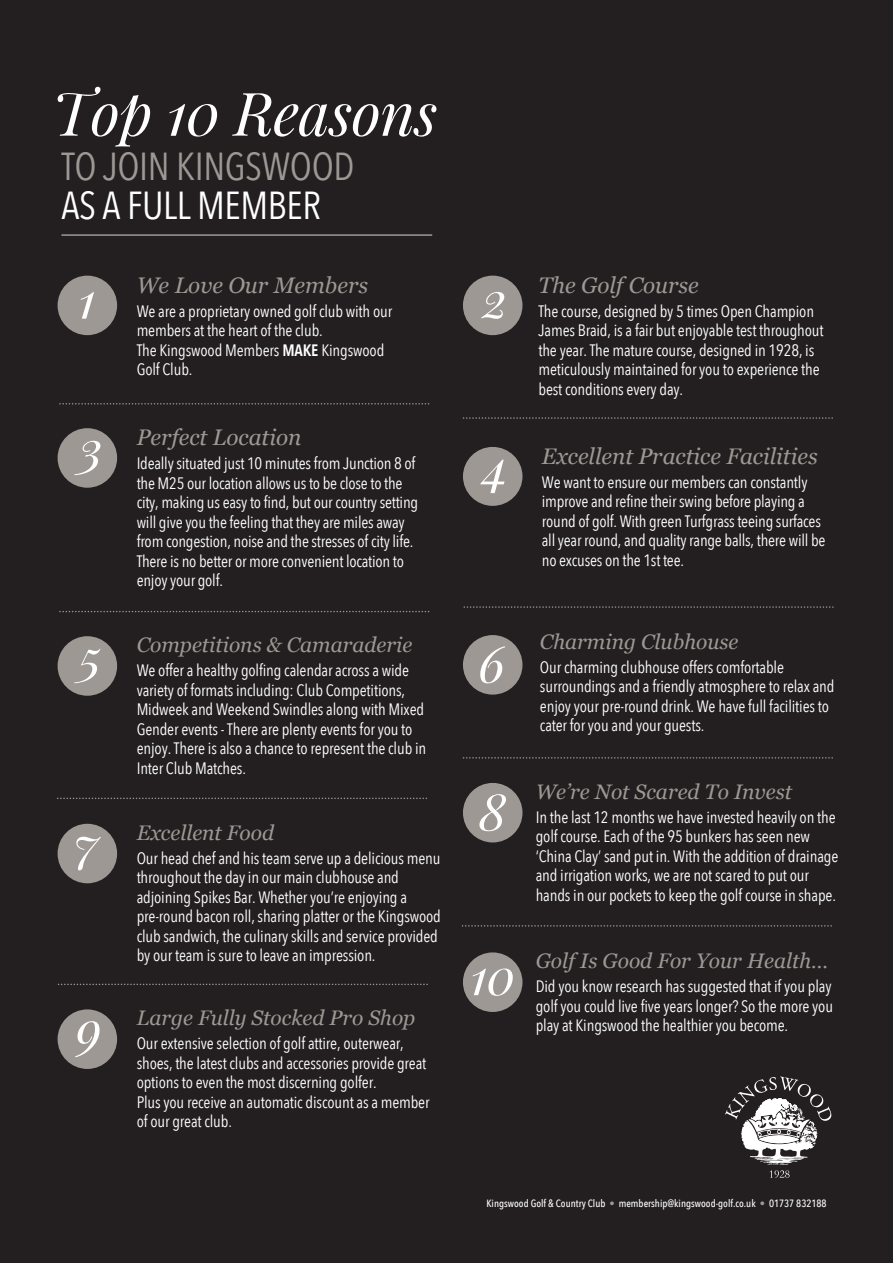
<style>
.page{position:relative;width:893px;height:1263px;background:#231f20}
.page>*{position:absolute;margin:0;border:0;box-sizing:border-box;transform-origin:0 0}
.t1{font:italic 60px "Playfair Display";letter-spacing:-.01em;color:#fff}
.t2{font:39px "Avenir Next Condensed";letter-spacing:-.01em;color:#9d9894}
.t3{font:39px "Avenir Next Condensed";letter-spacing:-.01em;color:#fff}
.t4{font:italic 22.5px "Georgia";color:#9d9894}
.t5{font:italic 21px "Georgia";color:#9d9894}
.t6{font:16.5px/19.5px "Avenir Next Condensed";letter-spacing:-.01em;color:#fff}
.t7{font:500 10.5px "Avenir Next Condensed";color:#fff}
.s1{font-weight:600}
.s2{color:#9d9894}
</style>
<div class="page">
<div style="left:463px;top:276px;width:59px;height:59px;background:#9d9894;border-radius:50%"></div>
<svg style="left:481px;top:292px;width:23px;height:27px"></svg>
<div style="left:463px;top:447px;width:59px;height:59px;background:#9d9894;border-radius:50%"></div>
<svg style="left:480px;top:460px;width:24px;height:33px"></svg>
<div style="left:463px;top:952px;width:59px;height:60px;background:#9d9894;border-radius:50%"></div>
<svg style="left:473px;top:968px;width:40px;height:28px"></svg>
<div style="left:463px;top:635px;width:59px;height:60px;background:#9d9894;border-radius:50%"></div>
<svg style="left:480px;top:646px;width:25px;height:37px"></svg>
<div style="left:463px;top:783px;width:59px;height:59px;background:#9d9894;border-radius:50%"></div>
<svg style="left:479px;top:794px;width:27px;height:37px"></svg>
<svg style="left:463px;top:417px;width:370px;height:2px"></svg>
<svg style="left:464px;top:606px;width:370px;height:2px"></svg>
<svg style="left:463px;top:757px;width:370px;height:2px"></svg>
<div style="left:58px;top:276px;width:59px;height:59px;background:#9d9894;border-radius:50%"></div>
<svg style="left:81px;top:292px;width:13px;height:27px"></svg>
<div style="left:58px;top:428px;width:59px;height:60px;background:#9d9894;border-radius:50%"></div>
<svg style="left:74px;top:441px;width:26px;height:34px"></svg>
<div style="left:58px;top:636px;width:59px;height:60px;background:#9d9894;border-radius:50%"></div>
<svg style="left:74px;top:649px;width:26px;height:34px"></svg>
<div style="left:58px;top:824px;width:59px;height:59px;background:#9d9894;border-radius:50%"></div>
<svg style="left:76px;top:837px;width:25px;height:33px"></svg>
<div style="left:58px;top:1009px;width:59px;height:60px;background:#9d9894;border-radius:50%"></div>
<svg style="left:75px;top:1021px;width:25px;height:36px"></svg>
<svg style="left:60px;top:403px;width:370px;height:2px"></svg>
<svg style="left:60px;top:611px;width:370px;height:1px"></svg>
<svg style="left:58px;top:798px;width:369px;height:1px"></svg>
<svg style="left:58px;top:984px;width:370px;height:1px"></svg>
<svg style="left:462px;top:925px;width:370px;height:2px"></svg>
<hr style="left:61px;top:234px;width:371px;height:2px;background:#9d9894">
<svg style="left:725px;top:1076px;width:106px;height:88px"></svg>
<svg style="left:770px;top:1170px;width:19px;height:8px"></svg>
<h1 class="t1" style="left:52px;top:73px;width:387px">Top 10 Reasons</h1>
<h2 class="t2" style="left:61px;top:143px;width:295px">TO JOIN KINGSWOOD</h2>
<h2 class="t3" style="left:61px;top:182px;width:261px">AS A FULL MEMBER</h2>
<h3 class="t4" style="left:137px;top:271px;width:233px">We Love Our Members</h3>
<p class="t6" style="left:137px;top:301px;width:257px">We are a proprietary owned golf club with our members at the heart of the club.<br>The Kingswood Members <span class="s1">MAKE</span> Kingswood<br>Golf Club.</p>
<h3 class="t4" style="left:137px;top:423px;width:166px">Perfect Location</h3>
<p class="t6" style="left:137px;top:454px;width:283px">Ideally situated just 10 minutes from Junction 8 of the M25 our location allows us to be close to the city, making us easy to find, but our country setting will give you the feeling that they are miles away from congestion, noise and the stresses of city life.<br>There is no better or more convenient location to enjoy your golf.</p>
<p class="t5" style="left:137px;top:632px;width:277px">Competitions &amp; Camaraderie</p>
<p class="t6" style="left:137px;top:660px;width:291px">We offer a healthy golfing calendar across a wide variety of formats including: Club Competitions, Midweek and Weekend Swindles along with Mixed Gender events - There are plenty events for you to enjoy. There is also a chance to represent the club in Inter Club Matches.</p>
<p class="t5" style="left:137px;top:819px;width:139px">Excellent Food</p>
<p class="t6" style="left:137px;top:848px;width:306px">Our head chef and his team serve up a delicious menu throughout the day in our main clubhouse and adjoining Spikes Bar. Whether you’re enjoying a pre-round bacon roll, sharing platter or the Kingswood club sandwich, the culinary skills and service provided by our team is sure to leave an impression.</p>
<p class="t5" style="left:137px;top:1005px;width:280px">Large Fully Stocked Pro Shop</p>
<p class="t6" style="left:137px;top:1034px;width:294px">Our extensive selection of golf attire, outerwear, shoes, the latest clubs and accessories provide great options to even the most discerning golfer.<br>Plus you receive an automatic discount as a member of our great club.</p>
<h3 class="t4" style="left:538px;top:271px;width:162px">The Golf Course</h3>
<p class="t6" style="left:538px;top:301px;width:287px">The course, designed by 5 times Open Champion James Braid, is a fair but enjoyable test throughout the year. The mature course, designed in 1928, is meticulously maintained for you to experience the best conditions every day.</p>
<h3 class="t4" style="left:542px;top:442px;width:277px">Excellent Practice Facilities</h3>
<p class="t6" style="left:542px;top:472px;width:285px">We want to ensure our members can constantly improve and refine their swing before playing a round of golf. With green Turfgrass teeing surfaces all year round, and quality range balls, there will be no excuses on the 1st tee.</p>
<p class="t5" style="left:540px;top:628px;width:200px">Charming Clubhouse</p>
<p class="t6" style="left:540px;top:657px;width:296px">Our charming clubhouse offers comfortable surroundings and a friendly atmosphere to relax and enjoy your pre-round drink. We have full facilities to cater for you and your guests.</p>
<p class="t5" style="left:536px;top:778px;width:258px">We’re Not Scared To Invest</p>
<p class="t6" style="left:536px;top:807px;width:304px">In the last 12 months we have invested heavily on the golf course. Each of the 95 bunkers has seen new ‘China Clay’ sand put in. With the addition of drainage and irrigation works, we are not scared to put our hands in our pockets to keep the golf course in shape.</p>
<p class="t5" style="left:536px;top:948px;width:294px">Golf Is Good For Your Health…</p>
<p class="t6" style="left:536px;top:977px;width:299px;text-align:justify">Did you know research has suggested that if you play golf you could live five years longer? So the more you play at Kingswood the healthier you become.</p>
<p class="t7" style="left:486px;top:1196px;width:342px">Kingswood Golf &amp; Country Club <span class="s2">•</span> membership@kingswood-golf.co.uk <span class="s2">•</span> 01737 832188</p>
</div>
